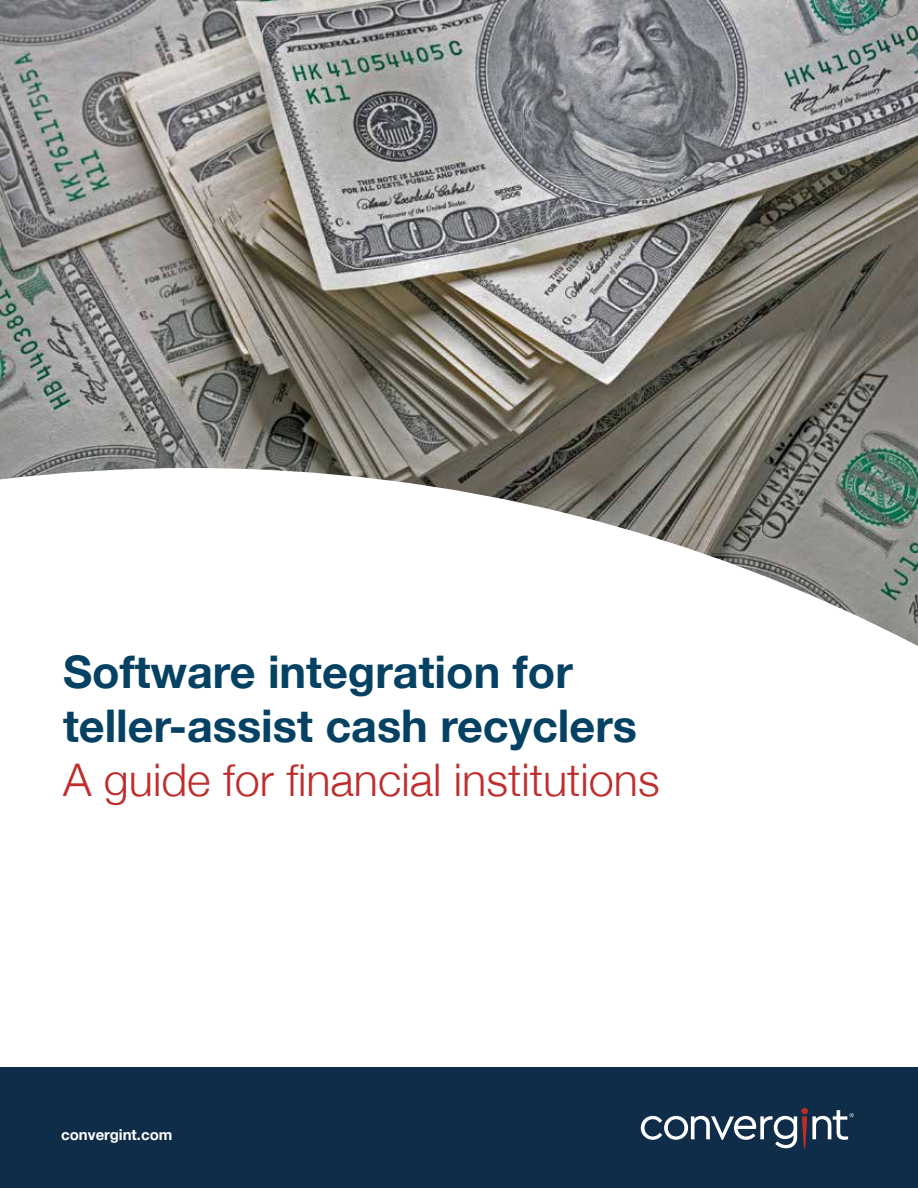
<style>
.page{position:relative;width:918px;height:1188px;background:#fff}
.page>*{position:absolute;margin:0;border:0;box-sizing:border-box;transform-origin:0 0}
.t1{font:700 45px/54px "Helvetica Neue";color:#054162}
.t2{font:300 45px "Helvetica Neue";color:#bf2d2c}
.t3{font:700 15px "Helvetica Neue";color:#fff}
</style>
<div class="page">
<div style="left:0;top:1067px;width:918px;height:121px;background:#0f2c48"></div>
<svg style="left:641px;top:1108px;width:213px;height:41px"></svg>
<img style="left:0;top:0;width:918px;height:646px">
<p class="t1" style="left:63px;top:646px;width:576px">Software integration for teller-assist cash recyclers</p>
<p class="t2" style="left:63px;top:744px;width:598px">A guide for financial institutions</p>
<p class="t3" style="left:61px;top:1123px;width:113px">convergint.com</p>
</div>
